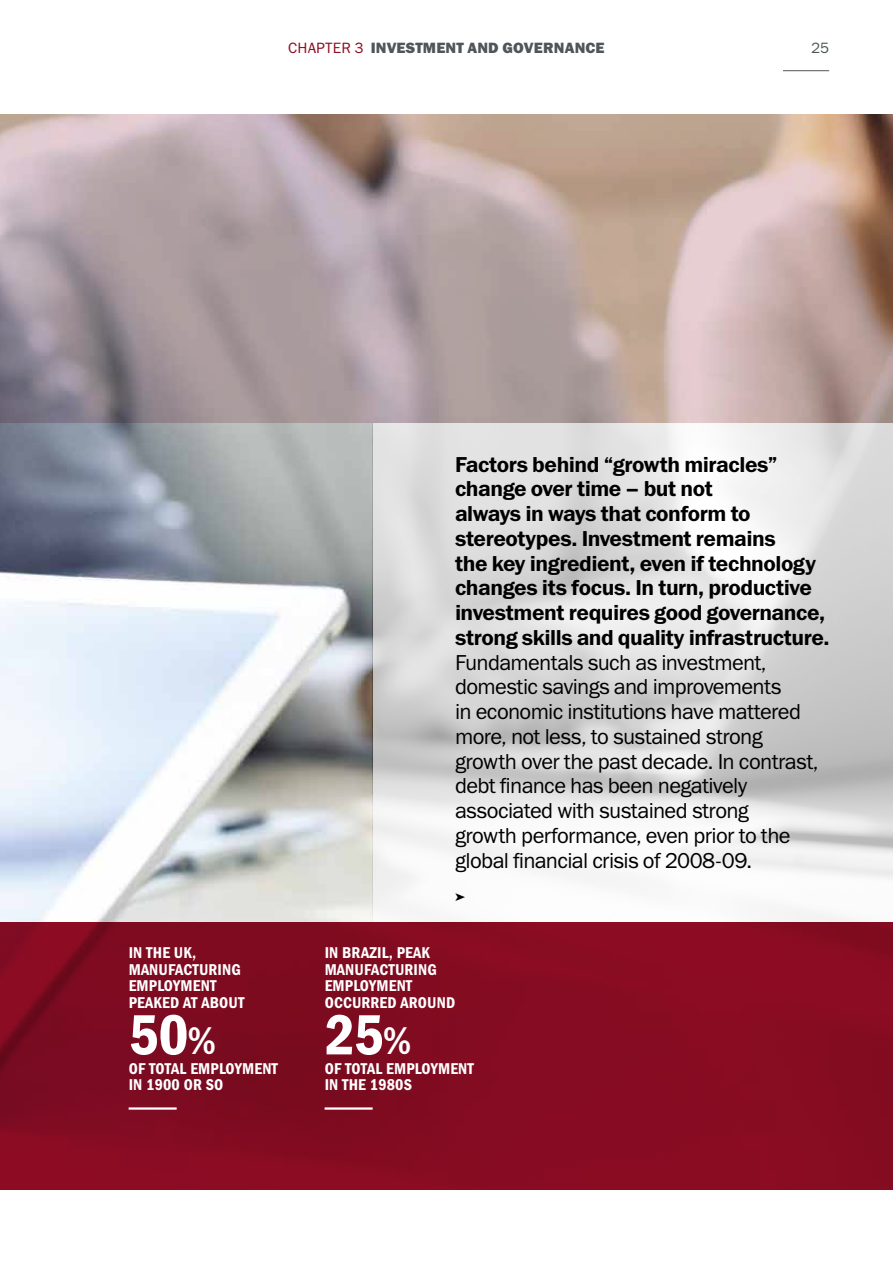
<style>
.page{position:relative;width:893px;height:1263px;background:#fff}
.page>*{position:absolute;margin:0;border:0;box-sizing:border-box;transform-origin:0 0}
.t1{font:57px "Franklin Gothic Demi Cond ITC";color:#fff}
.t2{font:21.75px/24.8px "Franklin Gothic Book ITC";letter-spacing:-.03em;color:#000}
.t3{font:21.75px/24.8px "Franklin Gothic Demi ITC";letter-spacing:-.02em;color:#000}
.t4{font:15.75px/16.5px "Franklin Gothic Demi Cond ITC";letter-spacing:.01em;color:#fff}
.t5{font:15px "Franklin Gothic Heavy ITC";letter-spacing:.01em;color:#505559}
.t6{font:15px "Franklin Gothic Book ITC";color:#505559}
.s1{font-family:"Franklin Gothic Book ITC";color:#8e0d24}
.s2{font-family:"Franklin Gothic Demi ITC";font-size:39px}
</style>
<div class="page">
<img style="left:0;top:423px;width:373px;height:499px">
<hr style="left:783px;top:70px;width:46px;height:1px;background:#505559">
<div style="left:0;top:922px;width:893px;height:267px;background:#850c22"></div>
<svg style="left:1px;top:115px;width:892px;height:308px;background:#b5a19f"></svg>
<hr style="left:0;top:922px;width:1px;height:267px;background:#8e0d24">
<hr style="left:129px;top:1107px;width:48px;height:3px;background:#fff">
<hr style="left:0;top:115px;width:1px;height:308px;background:#8e0d24">
<hr style="left:325px;top:1107px;width:48px;height:3px;background:#fff">
<p class="t5" style="left:288px;top:38px;width:318px"><span class="s1">CHAPTER 3</span> INVESTMENT AND GOVERNANCE</p>
<p class="t6" style="left:811px;top:38px;width:19px">25</p>
<p class="t4" style="left:129px;top:945px;width:117px">IN THE UK,<br>MANUFACTURING<br>EMPLOYMENT<br>PEAKED AT ABOUT</p>
<h1 class="t1" style="left:129px;top:1001px;width:89px">50<span class="s2">%</span></h1>
<p class="t4" style="left:129px;top:1060px;width:151px">OF TOTAL EMPLOYMENT<br>IN 1900 OR SO</p>
<p class="t3" style="left:455px;top:452px;width:376px">Factors behind “growth miracles” change over time – but not<br>always in ways that conform to stereotypes. Investment remains<br>the key ingredient, even if technology changes its focus. In turn, productive investment requires good governance, strong skills and quality infrastructure.</p>
<p class="t2" style="left:455px;top:649px;width:365px">Fundamentals such as investment, domestic savings and improvements<br>in economic institutions have mattered more, not less, to sustained strong growth over the past decade. In contrast, debt finance has been negatively associated with sustained strong<br>growth performance, even prior to the global financial crisis of 2008-09.</p>
<p class="t4" style="left:325px;top:945px;width:132px">IN BRAZIL, PEAK<br>MANUFACTURING<br>EMPLOYMENT<br>OCCURRED AROUND</p>
<h1 class="t1" style="left:325px;top:1001px;width:88px">25<span class="s2">%</span></h1>
<p class="t4" style="left:325px;top:1060px;width:151px">OF TOTAL EMPLOYMENT<br>IN THE 1980S</p>
</div>
